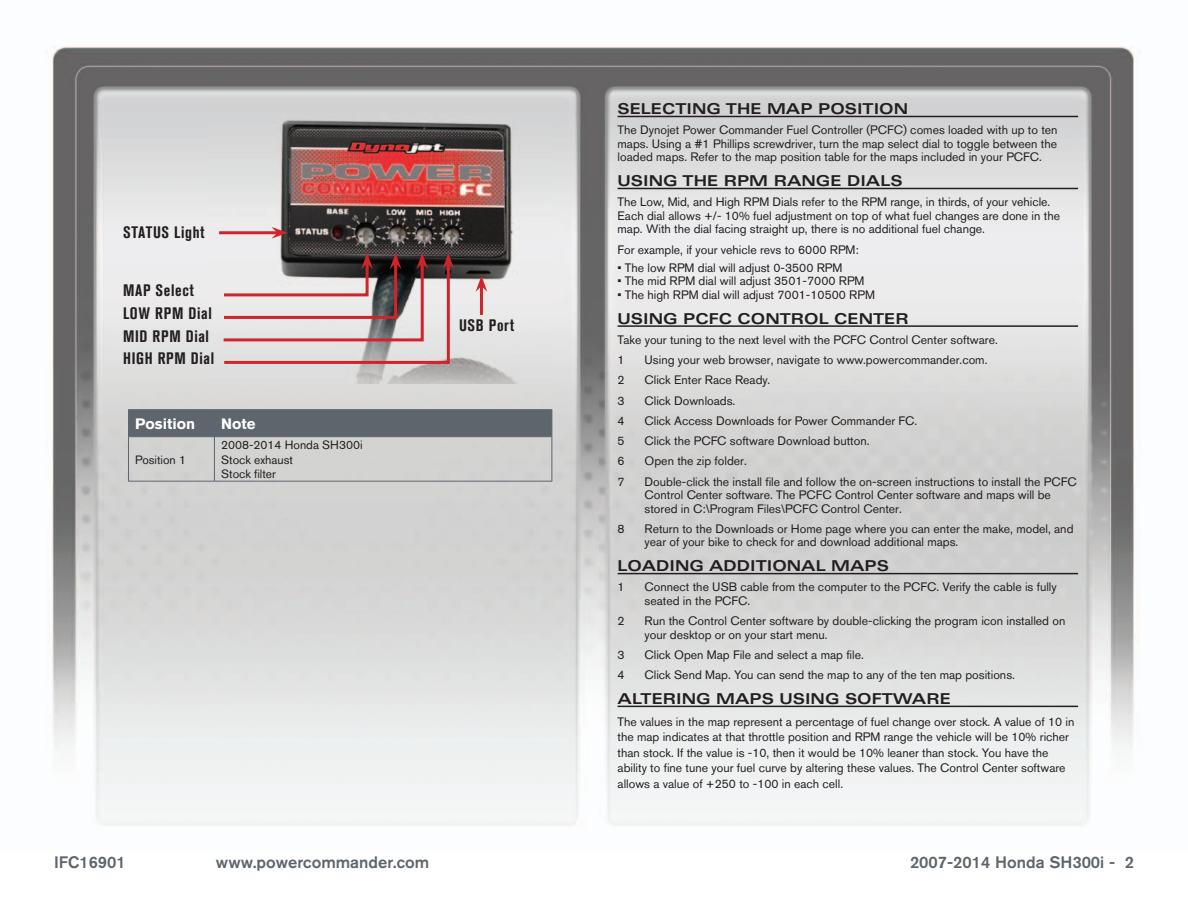
<style>
.page{position:relative;width:1188px;height:918px;background:#fff}
.page>*{position:absolute;margin:0;border:0;box-sizing:border-box;transform-origin:0 0}
.t1{font:700 condensed 16.5px "Akzidenz Grotesk BQ";letter-spacing:.04em;color:#231f20}
.t2{font:500 16.5px "Akzidenz Grotesk BQ";color:#5e656c}
.t3{font:700 expanded 15px "Univers";color:#231f20}
.t4{font:700 15px "Akzidenz Grotesk BQ";color:#fff}
.t5{font:12.15px/13.5px "Akzidenz Grotesk BQ";color:#231f20}
.t6{font:12px/14.4px "Akzidenz Grotesk BQ";color:#231f20}
</style>
<div class="page">
<img style="left:46px;top:46px;width:1094px;height:779px">
<hr style="left:618px;top:116px;width:460px;height:1px;background:#231f20">
<hr style="left:618px;top:188px;width:460px;height:1px;background:#231f20">
<hr style="left:618px;top:325px;width:460px;height:2px;background:#231f20">
<hr style="left:618px;top:573px;width:460px;height:1px;background:#231f20">
<hr style="left:618px;top:706px;width:460px;height:1px;background:#231f20">
<img style="left:209px;top:102px;width:343px;height:282px">
<hr style="left:480px;top:286px;width:3px;height:29px;background:#d1232a">
<svg style="left:476px;top:276px;width:11px;height:16px"></svg>
<svg style="left:221px;top:253px;width:233px;height:112px;background:#bda7a8"></svg>
<hr style="left:219px;top:231px;width:58px;height:3px;background:#d1232a">
<svg style="left:272px;top:227px;width:16px;height:12px"></svg>
<hr style="left:128px;top:409px;width:86px;height:1px;background:#5e656c">
<hr style="left:214px;top:409px;width:338px;height:1px;background:#5e656c">
<div style="left:128px;top:410px;width:425px;height:27px;background:#5e656c"></div>
<hr style="left:129px;top:436px;width:85px;height:1px;background:#5e656c">
<hr style="left:214px;top:436px;width:338px;height:1px;background:#5e656c">
<hr style="left:128px;top:481px;width:86px;height:1px;background:#5e656c">
<hr style="left:214px;top:481px;width:338px;height:1px;background:#5e656c">
<hr style="left:128px;top:437px;width:1px;height:44px;background:#5e656c">
<hr style="left:214px;top:437px;width:1px;height:44px;background:#5e656c">
<hr style="left:552px;top:437px;width:1px;height:44px;background:#5e656c">
<h1 class="t1" style="left:123px;top:223px;width:83px">STATUS Light</h1>
<h1 class="t1" style="left:123px;top:281px;width:72px">MAP Select</h1>
<h1 class="t1" style="left:123px;top:304px;width:90px">LOW RPM Dial</h1>
<h1 class="t1" style="left:123px;top:326px;width:87px">MID RPM Dial</h1>
<h1 class="t1" style="left:123px;top:349px;width:93px">HIGH RPM Dial</h1>
<p class="t4" style="left:135px;top:415px;width:62px">Position</p>
<p class="t4" style="left:221px;top:415px;width:36px">Note</p>
<p class="t6" style="left:135px;top:452px;width:52px">Position 1</p>
<p class="t6" style="left:221px;top:438px;width:143px">2008-2014 Honda SH300i<br>Stock exhaust<br>Stock filter</p>
<h1 class="t1" style="left:459px;top:316px;width:57px">USB Port</h1>
<p class="t3" style="left:618px;top:100px;width:292px">SELECTING THE MAP POSITION</p>
<p class="t5" style="left:618px;top:123px;width:442px;text-align:justify">The Dynojet Power Commander Fuel Controller (PCFC) comes loaded with up to ten maps. Using a #1 Phillips screwdriver, turn the map select dial to toggle between the loaded maps. Refer to the map position table for the maps included in your PCFC.</p>
<p class="t3" style="left:618px;top:172px;width:286px">USING THE RPM RANGE DIALS</p>
<p class="t5" style="left:618px;top:195px;width:444px">The Low, Mid, and High RPM Dials refer to the RPM range, in thirds, of your vehicle.<br>Each dial allows +/- 10% fuel adjustment on top of what fuel changes are done in the map. With the dial facing straight up, there is no additional fuel change.</p>
<p class="t5" style="left:618px;top:242px;width:243px">For example, if your vehicle revs to 6000 RPM:</p>
<p class="t5" style="left:618px;top:261px;width:226px">• The low RPM dial will adjust 0-3500 RPM</p>
<p class="t5" style="left:618px;top:274px;width:248px">• The mid RPM dial will adjust 3501-7000 RPM</p>
<p class="t5" style="left:618px;top:288px;width:259px">• The high RPM dial will adjust 7001-10500 RPM</p>
<p class="t3" style="left:618px;top:310px;width:293px">USING PCFC CONTROL CENTER</p>
<p class="t5" style="left:618px;top:329px;width:382px;line-height:20.2px">Take your tuning to the next level with the PCFC Control Center software.<br>1</p>
<p class="t5" style="left:645px;top:353px;width:344px">Using your web browser, navigate to www.powercommander.com.</p>
<p class="t5" style="left:618px;top:373px;width:9px">2</p>
<p class="t5" style="left:645px;top:373px;width:127px">Click Enter Race Ready.</p>
<p class="t5" style="left:618px;top:394px;width:9px">3</p>
<p class="t5" style="left:645px;top:394px;width:92px">Click Downloads.</p>
<p class="t5" style="left:618px;top:414px;width:9px">4</p>
<p class="t5" style="left:645px;top:414px;width:274px">Click Access Downloads for Power Commander FC.</p>
<p class="t5" style="left:618px;top:434px;width:9px">5</p>
<p class="t5" style="left:645px;top:434px;width:226px">Click the PCFC software Download button.</p>
<p class="t5" style="left:618px;top:454px;width:9px">6</p>
<p class="t5" style="left:645px;top:454px;width:104px">Open the zip folder.</p>
<p class="t5" style="left:618px;top:475px;width:9px">7</p>
<p class="t5" style="left:645px;top:475px;width:434px">Double-click the install file and follow the on-screen instructions to install the PCFC<br>Control Center software. The PCFC Control Center software and maps will be stored in C:\Program Files\PCFC Control Center.</p>
<p class="t5" style="left:618px;top:522px;width:9px">8</p>
<p class="t5" style="left:645px;top:522px;width:430px">Return to the Downloads or Home page where you can enter the make, model, and year of your bike to check for and download additional maps.</p>
<p class="t3" style="left:618px;top:557px;width:273px">LOADING ADDITIONAL MAPS</p>
<p class="t5" style="left:618px;top:580px;width:9px">1</p>
<p class="t5" style="left:645px;top:580px;width:414px">Connect the USB cable from the computer to the PCFC. Verify the cable is fully seated in the PCFC.</p>
<p class="t5" style="left:618px;top:614px;width:9px">2</p>
<p class="t5" style="left:645px;top:614px;width:422px">Run the Control Center software by double-clicking the program icon installed on your desktop or on your start menu.</p>
<p class="t5" style="left:618px;top:648px;width:9px">3</p>
<p class="t5" style="left:645px;top:648px;width:221px">Click Open Map File and select a map file.</p>
<p class="t5" style="left:618px;top:668px;width:9px">4</p>
<p class="t5" style="left:645px;top:668px;width:372px">Click Send Map. You can send the map to any of the ten map positions.</p>
<p class="t3" style="left:618px;top:690px;width:335px">ALTERING MAPS USING SOFTWARE</p>
<p class="t5" style="left:618px;top:714px;width:458px;line-height:15.5px">The values in the map represent a percentage of fuel change over stock. A value of 10 in the map indicates at that throttle position and RPM range the vehicle will be 10% richer than stock. If the value is -10, then it would be 10% leaner than stock. You have the ability to fine tune your fuel curve by altering these values. The Control Center software allows a value of +250 to -100 in each cell.</p>
<h1 class="t2" style="left:54px;top:852px;width:73px">IFC16901</h1>
<h1 class="t2" style="left:216px;top:852px;width:215px">www.powercommander.com</h1>
<h1 class="t2" style="left:910px;top:852px;width:225px">2007-2014 Honda SH300i - 2</h1>
</div>
